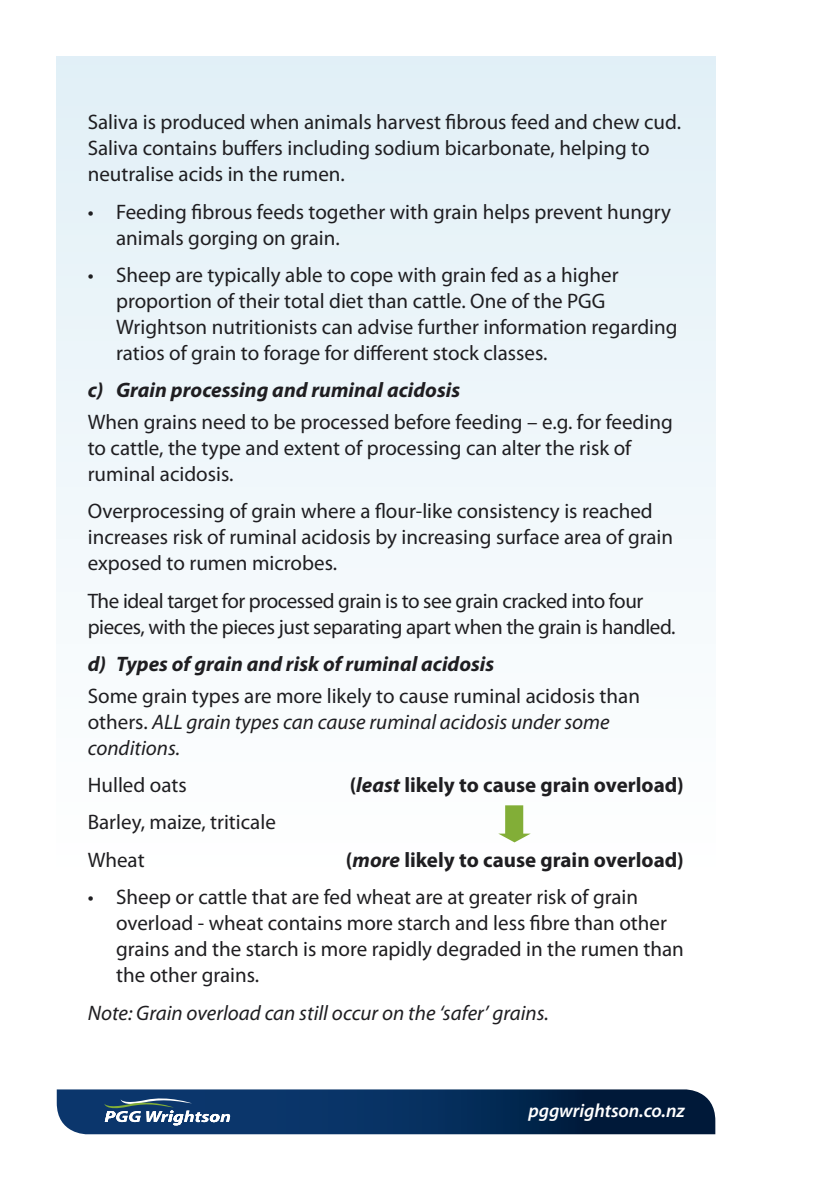
<style>
.page{position:relative;width:840px;height:1191px;background:#fff}
.page>*{position:absolute;margin:0;border:0;box-sizing:border-box;transform-origin:0 0}
.t1{font:21px/26px "Myriad Pro";color:#1f1e21}
.t2{font:21px/26px "Myriad Pro";letter-spacing:-.02em;color:#1f1e21}
.t3{font:italic 700 21px "Myriad Pro";color:#1f1e21}
.t4{font:700 21px "Myriad Pro";color:#1f1e21}
.t5{font:italic 21px "Myriad Pro";color:#1f1e21}
.t6{font:italic 600 19px "Myriad Pro";letter-spacing:-.005em;color:#fff}
.s1{font-style:italic}
</style>
<div class="page">
<div style="left:57px;top:57px;width:657px;height:1032px;background:linear-gradient(to bottom,#e2f0f7,#fff)"></div>
<svg style="left:57px;top:1089px;width:658px;height:45px;background:#133761"></svg>
<svg style="left:498px;top:805px;width:32px;height:37px"></svg>
<p class="t1" style="left:88px;top:109px;width:594px">Saliva is produced when animals harvest fibrous feed and chew cud.<br>Saliva contains buffers including sodium bicarbonate, helping to neutralise acids in the rumen.</p>
<p class="t1" style="left:116px;top:198px;width:556px;text-indent:-28px">• Feeding fibrous feeds together with grain helps prevent hungry animals gorging on grain.</p>
<p class="t1" style="left:116px;top:261px;width:562px;text-indent:-28px">• Sheep are typically able to cope with grain fed as a higher proportion of their total diet than cattle. One of the PGG Wrightson nutritionists can advise further information regarding ratios of grain to forage for different stock classes.</p>
<p class="t3" style="left:88px;top:376px;width:373px">c) Grain processing and ruminal acidosis</p>
<p class="t1" style="left:88px;top:408px;width:586px">When grains need to be processed before feeding – e.g. for feeding to cattle, the type and extent of processing can alter the risk of ruminal acidosis.</p>
<p class="t1" style="left:88px;top:498px;width:586px">Overprocessing of grain where a flour-like consistency is reached increases risk of ruminal acidosis by increasing surface area of grain exposed to rumen microbes.</p>
<p class="t2" style="left:88px;top:587px;width:589px">The ideal target for processed grain is to see grain cracked into four pieces, with the pieces just separating apart when the grain is handled.</p>
<p class="t3" style="left:88px;top:650px;width:407px">d) Types of grain and risk of ruminal acidosis</p>
<p class="t1" style="left:88px;top:682px;width:553px">Some grain types are more likely to cause ruminal acidosis than others. <span class="s1">ALL grain types can cause ruminal acidosis under some conditions.</span></p>
<p class="t1" style="left:88px;top:771px;width:100px">Hulled oats</p>
<p class="t4" style="left:349px;top:771px;width:335px">(<span class="s1">least</span> likely to cause grain overload)</p>
<p class="t1" style="left:88px;top:803px;width:189px;line-height:37.4px">Barley, maize, triticale<br>Wheat</p>
<p class="t4" style="left:346px;top:846px;width:339px">(<span class="s1">more</span> likely to cause grain overload)</p>
<p class="t1" style="left:116px;top:883px;width:569px;text-indent:-28px">• Sheep or cattle that are fed wheat are at greater risk of grain overload - wheat contains more starch and less fibre than other grains and the starch is more rapidly degraded in the rumen than the other grains.</p>
<p class="t5" style="left:88px;top:999px;width:462px">Note: Grain overload can still occur on the ‘safer’ grains.</p>
<p class="t6" style="left:528px;top:1098px;width:158px">pggwrightson.co.nz</p>
</div>
